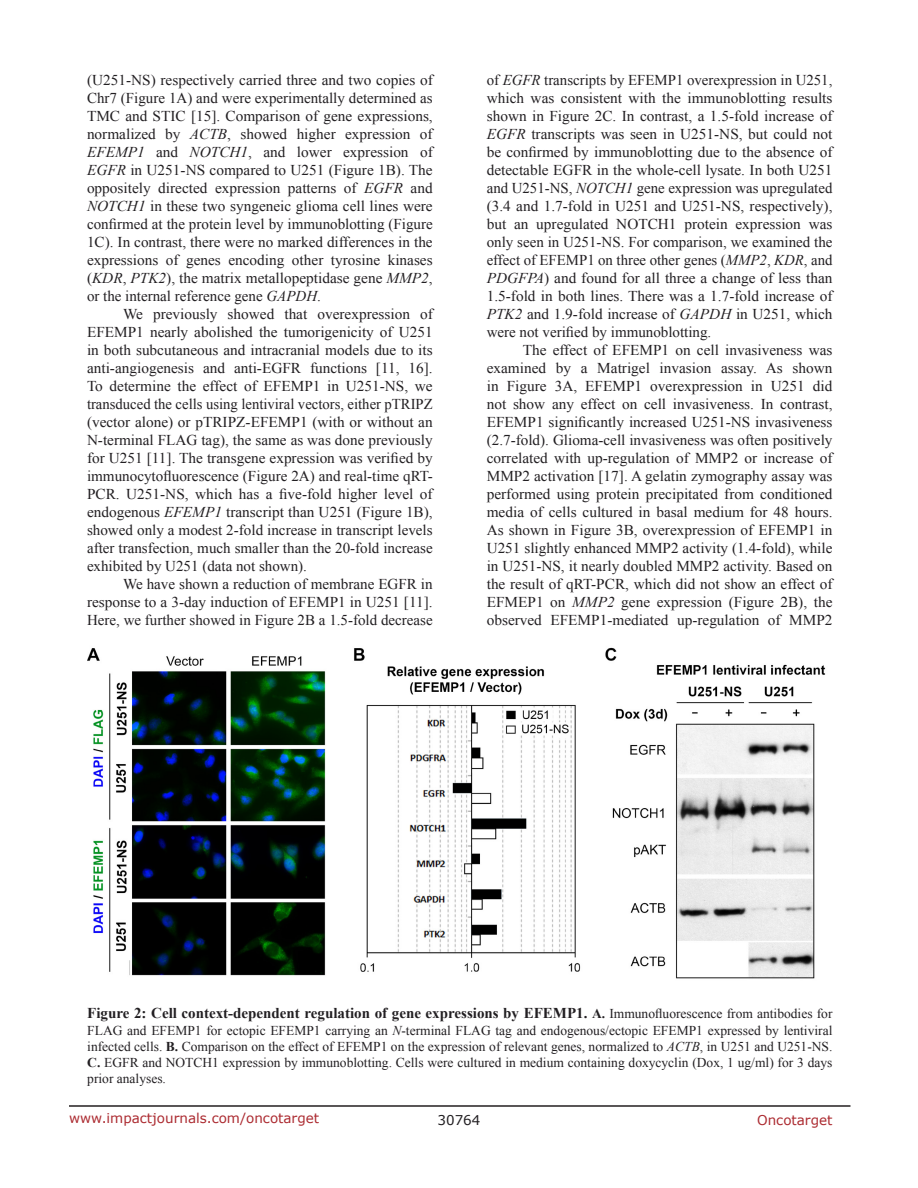
<style>
.page{position:relative;width:918px;height:1188px;background:#fff}
.page>*{position:absolute;margin:0;border:0;box-sizing:border-box;transform-origin:0 0}
.BodyText{font:15px/18px "Times New Roman";color:#221f22;text-align:justify}
.FigureText{font:700 15px "Times New Roman";color:#221f22}
.FigureText-2{font:13.5px/16.2px "Times New Roman";color:#221f22;text-align:justify}
.t1{font:13.5px "Verdana";color:#ac2b31}
.t2{font:13.5px "Verdana";color:#221f22}
.s1{font-style:italic}
.s2{font-size:13.5px}
.s3{font-weight:400;font-size:13.5px}
.s4{font-weight:700}
</style>
<div class="page">
<hr style="left:69px;top:1105px;width:781px;height:2px;background:#231f20">
<img style="left:87px;top:647px;width:739px;height:332px">
<p class="BodyText" style="left:87px;top:71px;width:347px">(U251-NS) respectively carried three and two copies of Chr7 (Figure 1A) and were experimentally determined as TMC and STIC [15]. Comparison of gene expressions, normalized by <span class="s1">ACTB</span>, showed higher expression of <span class="s1">EFEMP1</span> and <span class="s1">NOTCH1</span>, and lower expression of <span class="s1">EGFR</span> in U251-NS compared to U251 (Figure 1B). The oppositely directed expression patterns of <span class="s1">EGFR</span> and <span class="s1">NOTCH1</span> in these two syngeneic glioma cell lines were confirmed at the protein level by immunoblotting (Figure 1C). In contrast, there were no marked differences in the expressions of genes encoding other tyrosine kinases (<span class="s1">KDR</span>, <span class="s1">PTK2</span>), the matrix metallopeptidase gene <span class="s1">MMP2</span>, or the internal reference gene <span class="s1">GAPDH</span>.</p>
<p class="BodyText" style="left:87px;top:305px;width:347px;text-indent:36px">We previously showed that overexpression of EFEMP1 nearly abolished the tumorigenicity of U251 in both subcutaneous and intracranial models due to its anti-angiogenesis and anti-EGFR functions [11, 16].<br>To determine the effect of EFEMP1 in U251-NS, we transduced the cells using lentiviral vectors, either pTRIPZ (vector alone) or pTRIPZ-EFEMP1 (with or without an N-terminal FLAG tag), the same as was done previously for U251 [11]. The transgene expression was verified by immunocytofluorescence (Figure 2A) and real-time qRT-PCR. U251-NS, which has a five-fold higher level of endogenous <span class="s1">EFEMP1</span> transcript than U251 (Figure 1B), showed only a modest 2-fold increase in transcript levels after transfection, much smaller than the 20-fold increase exhibited by U251 (data not shown).</p>
<p class="BodyText" style="left:87px;top:575px;width:347px;text-indent:36px">We have shown a reduction of membrane EGFR in response to a 3-day induction of EFEMP1 in U251 [11].<br>Here, we further showed in Figure 2B a 1.5-fold decrease</p>
<p class="BodyText" style="left:487px;top:71px;width:347px">of <span class="s1">EGFR</span> transcripts by EFEMP1 overexpression in U251, which was consistent with the immunoblotting results shown in Figure 2C. In contrast, a 1.5-fold increase of <span class="s1">EGFR</span> transcripts was seen in U251-NS, but could not be confirmed by immunoblotting due to the absence of detectable EGFR in the whole-cell lysate. In both U251 and U251-NS, <span class="s1">NOTCH1</span> gene expression was upregulated (3.4 and 1.7-fold in U251 and U251-NS, respectively), but an upregulated NOTCH1 protein expression was only seen in U251-NS. For comparison, we examined the effect of EFEMP1 on three other genes (<span class="s1">MMP2</span>, <span class="s1">KDR</span>, and <span class="s1">PDGFPA</span>) and found for all three a change of less than 1.5-fold in both lines. There was a 1.7-fold increase of <span class="s1">PTK2</span> and 1.9-fold increase of <span class="s1">GAPDH</span> in U251, which were not verified by immunoblotting.</p>
<p class="BodyText" style="left:487px;top:341px;width:347px;text-indent:36px">The effect of EFEMP1 on cell invasiveness was examined by a Matrigel invasion assay. As shown in Figure 3A, EFEMP1 overexpression in U251 did not show any effect on cell invasiveness. In contrast, EFEMP1 significantly increased U251-NS invasiveness (2.7-fold). Glioma-cell invasiveness was often positively correlated with up-regulation of MMP2 or increase of MMP2 activation [17]. A gelatin zymography assay was performed using protein precipitated from conditioned media of cells cultured in basal medium for 48 hours.<br>As shown in Figure 3B, overexpression of EFEMP1 in U251 slightly enhanced MMP2 activity (1.4-fold), while in U251-NS, it nearly doubled MMP2 activity. Based on the result of qRT-PCR, which did not show an effect of EFMEP1 on <span class="s1">MMP2</span> gene expression (Figure 2B), the observed EFEMP1-mediated up-regulation of MMP2</p>
<p class="FigureText" style="left:87px;top:1003px;width:747px">Figure 2: Cell context-dependent regulation of gene expressions by EFEMP1. <span class="s2">A.</span> <span class="s3">Immunofluorescence from antibodies for</span></p>
<p class="FigureText-2" style="left:87px;top:1022px;width:747px">FLAG and EFEMP1 for ectopic EFEMP1 carrying an <span class="s1">N</span>-terminal FLAG tag and endogenous/ectopic EFEMP1 expressed by lentiviral infected cells. <span class="s4">B.</span> Comparison on the effect of EFEMP1 on the expression of relevant genes, normalized to <span class="s1">ACTB</span>, in U251 and U251-NS.<br><span class="s4">C.</span> EGFR and NOTCH1 expression by immunoblotting. Cells were cultured in medium containing doxycyclin (Dox, 1 ug/ml) for 3 days prior analyses.</p>
<p class="t1" style="left:69px;top:1109px;width:252px">www.impactjournals.com/oncotarget</p>
<p class="t2" style="left:438px;top:1111px;width:44px">30764</p>
<p class="t1" style="left:757px;top:1111px;width:77px">Oncotarget</p>
</div>
